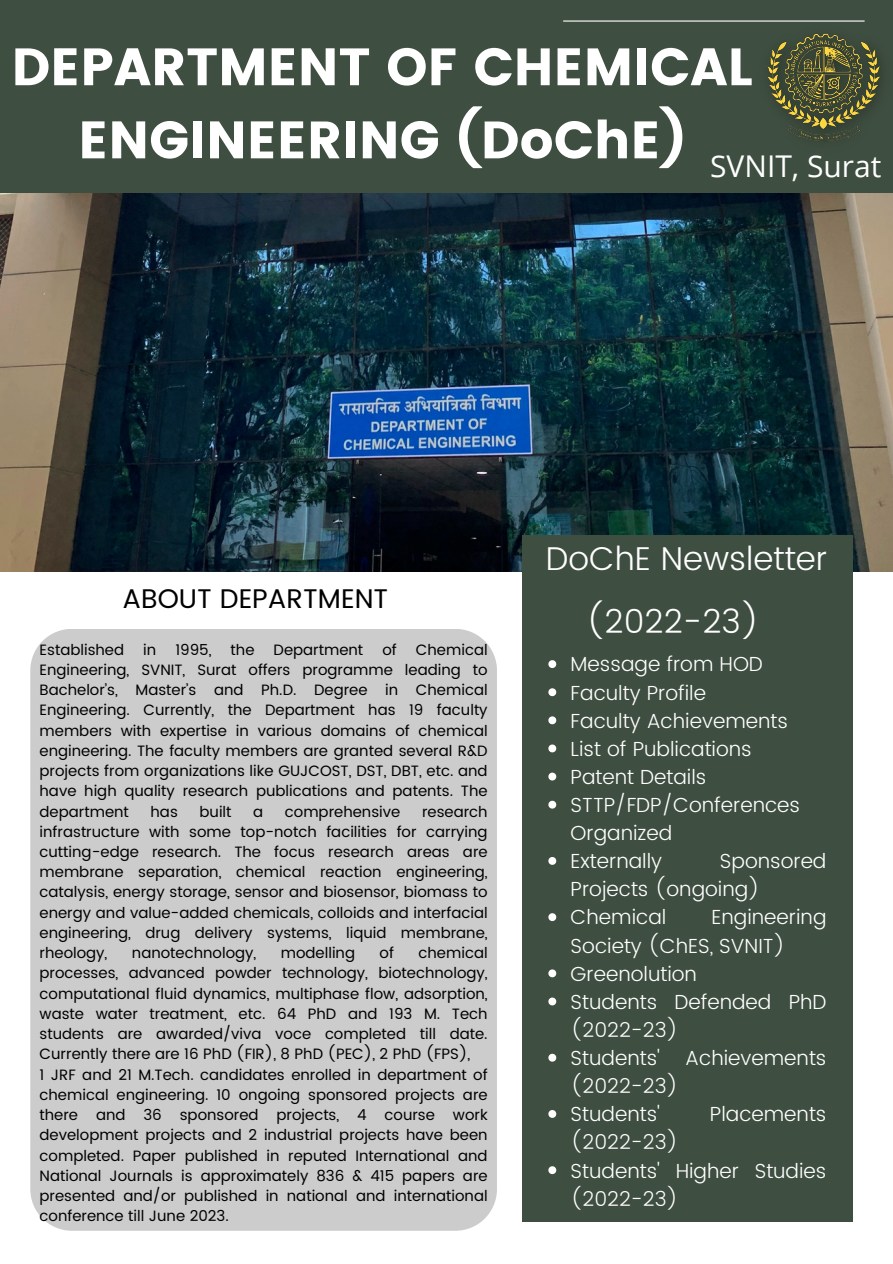
<style>
.page{position:relative;width:893px;height:1264px;background:#fff}
.page>*{position:absolute;margin:0;border:0;box-sizing:border-box;transform-origin:0 0}
.t1{font:52.5px/73.1px "Poppins";color:#fff;text-align:center}
.t2{font:300 33px "Poppins";color:#fff}
.t3{font:30px "Open Sans";color:#fff}
.t4{font:27px "Poppins";color:#000}
.t5{font:300 20.4px/28px "Poppins";color:#fff}
.t6{font:15px/20.2px "Poppins";color:#000;text-align:justify}
</style>
<div class="page">
<img style="left:0;top:193px;width:892px;height:379px">
<div style="left:0;top:0;width:892px;height:193px;background:#3e4e40"></div>
<div style="left:522px;top:535px;width:330px;height:685px;background:#3e4e40"></div>
<hr style="left:563px;top:20px;width:301px;height:2px;background:#fff">
<img style="left:767px;top:33px;width:114px;height:109px">
<div style="left:30px;top:629px;width:467px;height:601px;background:#ccc"></div>
<svg style="left:548px;top:660px;width:8px;height:8px"></svg>
<svg style="left:548px;top:688px;width:8px;height:8px"></svg>
<svg style="left:548px;top:716px;width:8px;height:8px"></svg>
<svg style="left:548px;top:744px;width:8px;height:8px"></svg>
<svg style="left:548px;top:772px;width:8px;height:8px"></svg>
<svg style="left:548px;top:800px;width:8px;height:8px"></svg>
<svg style="left:548px;top:857px;width:8px;height:7px"></svg>
<svg style="left:548px;top:913px;width:8px;height:8px"></svg>
<svg style="left:548px;top:969px;width:8px;height:8px"></svg>
<svg style="left:548px;top:997px;width:8px;height:8px"></svg>
<svg style="left:548px;top:1053px;width:8px;height:8px"></svg>
<svg style="left:548px;top:1110px;width:8px;height:7px"></svg>
<svg style="left:548px;top:1166px;width:8px;height:8px"></svg>
<p class="t1" style="left:11px;top:31px;width:742px">DEPARTMENT OF CHEMICAL<br>ENGINEERING (DoChE)</p>
<p class="t3" style="left:710px;top:145px;width:173px">SVNIT, Surat</p>
<p class="t4" style="left:123px;top:582px;width:267px">ABOUT DEPARTMENT</p>
<p class="t6" style="left:40px;top:639px;width:86px">Established</p>
<p class="t6" style="left:143px;top:639px;width:15px">in</p>
<p class="t6" style="left:175px;top:639px;width:38px">1995,</p>
<p class="t6" style="left:230px;top:639px;width:25px">the</p>
<p class="t6" style="left:273px;top:639px;width:91px">Department</p>
<p class="t6" style="left:382px;top:639px;width:16px">of</p>
<p class="t6" style="left:40px;top:639px;width:449px;text-indent:376px">Chemical Engineering, SVNIT, Surat offers programme leading to Bachelor’s, Master’s and Ph.D. Degree in Chemical Engineering. Currently, the Department has 19 faculty members with expertise in various domains of chemical engineering. The faculty members are granted several R&amp;D projects from organizations like GUJCOST, DST, DBT, etc. and have high quality research publications and patents. The department</p>
<p class="t6" style="left:150px;top:801px;width:29px">has</p>
<p class="t6" style="left:199px;top:801px;width:33px">built</p>
<p class="t6" style="left:253px;top:801px;width:12px">a</p>
<p class="t6" style="left:285px;top:801px;width:117px">comprehensive</p>
<p class="t6" style="left:40px;top:801px;width:449px;text-indent:382px">research infrastructure with some top-notch facilities for carrying cutting-edge research. The focus research areas are membrane separation, chemical reaction engineering, catalysis, energy storage, sensor and biosensor, biomass to energy and value-added chemicals, colloids and interfacial engineering, drug delivery systems, liquid membrane, rheology,</p>
<p class="t6" style="left:132px;top:942px;width:126px">nanotechnology,</p>
<p class="t6" style="left:281px;top:942px;width:76px">modelling</p>
<p class="t6" style="left:379px;top:942px;width:16px">of</p>
<p class="t6" style="left:40px;top:942px;width:449px;text-indent:379px">chemical processes, advanced powder technology, biotechnology, computational fluid dynamics, multiphase flow, adsorption, waste water treatment, etc. 64 PhD and 193 M. Tech students are awarded/viva voce completed till date.<br>Currently there are 16 PhD (FIR), 8 PhD (PEC), 2 PhD (FPS),</p>
<p class="t6" style="left:40px;top:1064px;width:449px">1 JRF and 21 M.Tech. candidates enrolled in department of chemical engineering. 10 ongoing sponsored projects are there and 36 sponsored projects, 4 course work development projects and 2 industrial projects have been completed. Paper published in reputed International and National Journals is approximately 836 &amp; 415 papers are presented and/or published in national and international conference till June 2023.</p>
<p class="t2" style="left:545px;top:540px;width:283px">DoChE Newsletter</p>
<p class="t2" style="left:585px;top:602px;width:176px">(2022-23)</p>
<p class="t5" style="left:570px;top:650px;width:194px">Message from HOD</p>
<p class="t5" style="left:570px;top:678px;width:137px">Faculty Profile</p>
<p class="t5" style="left:570px;top:706px;width:219px">Faculty Achievements</p>
<p class="t5" style="left:570px;top:734px;width:183px">List of Publications</p>
<p class="t5" style="left:570px;top:762px;width:137px">Patent Details</p>
<p class="t5" style="left:570px;top:791px;width:231px">STTP/FDP/Conferences<br>Organized</p>
<p class="t5" style="left:570px;top:847px;width:93px">Externally</p>
<p class="t5" style="left:570px;top:847px;width:257px;text-indent:149px">Sponsored<br>Projects (ongoing)</p>
<p class="t5" style="left:570px;top:903px;width:97px">Chemical</p>
<p class="t5" style="left:570px;top:903px;width:257px;text-indent:141px">Engineering<br>Society (ChES, SVNIT)</p>
<p class="t5" style="left:570px;top:959px;width:128px">Greenolution</p>
<p class="t5" style="left:570px;top:987px;width:257px">Students Defended PhD (2022-23)</p>
<p class="t5" style="left:570px;top:1043px;width:257px">Students' Achievements (2022-23)</p>
<p class="t5" style="left:570px;top:1100px;width:91px">Students'</p>
<p class="t5" style="left:709px;top:1100px;width:118px">Placements</p>
<p class="t5" style="left:570px;top:1128px;width:109px">(2022-23)</p>
<p class="t5" style="left:570px;top:1156px;width:257px">Students' Higher Studies (2022-23)</p>
</div>
